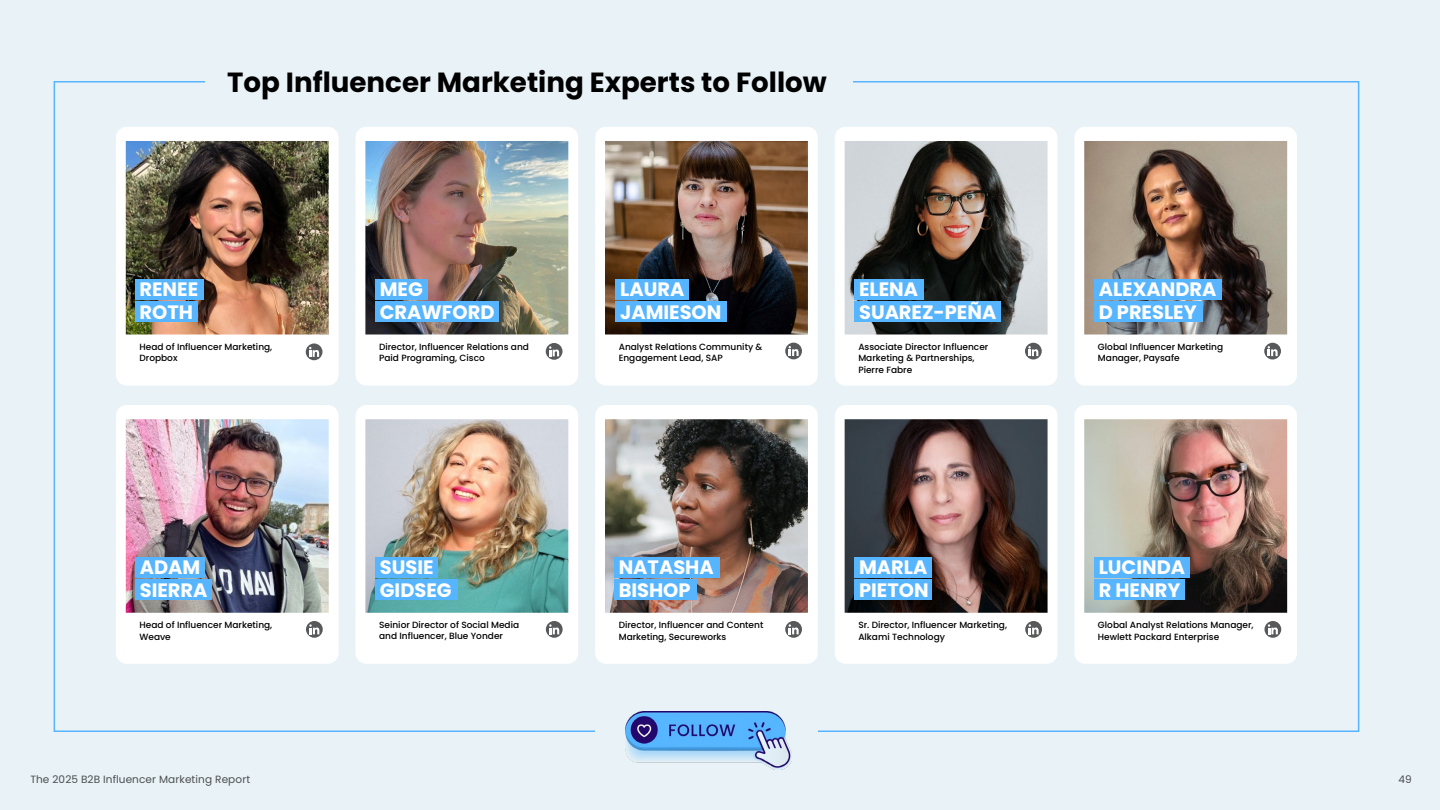
<style>
.page{position:relative;width:1440px;height:810px;background:#e8f2f7}
.page>*{position:absolute;margin:0;border:0;box-sizing:border-box;transform-origin:0 0}
.t1{font:700 27.67px "Poppins";color:#000}
.t2{font:700 19.35px/22.4px "Poppins";color:#fff}
.t3{font:10.5px "Poppins";letter-spacing:.01em;color:#4d4d4f}
.t4{font:500 9px/11.2px "Poppins";color:#000}
</style>
<div class="page">
<img style="left:116px;top:127px;width:223px;height:259px">
<img style="left:116px;top:405px;width:223px;height:259px">
<img style="left:356px;top:127px;width:222px;height:259px">
<img style="left:356px;top:405px;width:222px;height:259px">
<img style="left:595px;top:127px;width:223px;height:259px">
<img style="left:595px;top:405px;width:223px;height:259px">
<svg style="left:835px;top:127px;width:222px;height:259px;background:#a7a5a3"></svg>
<svg style="left:835px;top:405px;width:222px;height:259px;background:#8b8181"></svg>
<svg style="left:1074px;top:127px;width:223px;height:259px;background:#afa59c"></svg>
<img style="left:1074px;top:405px;width:223px;height:259px">
<div style="left:306px;top:343px;width:16px;height:17px;background:#58595b;border-radius:50%"></div>
<svg style="left:309px;top:347px;width:10px;height:10px"></svg>
<svg style="left:546px;top:343px;width:17px;height:17px"></svg>
<svg style="left:549px;top:346px;width:10px;height:10px"></svg>
<svg style="left:306px;top:621px;width:17px;height:17px"></svg>
<svg style="left:309px;top:624px;width:10px;height:10px"></svg>
<svg style="left:546px;top:621px;width:17px;height:17px"></svg>
<svg style="left:549px;top:624px;width:10px;height:10px"></svg>
<div style="left:785px;top:343px;width:17px;height:16px;background:#58595b;border-radius:50%"></div>
<svg style="left:788px;top:346px;width:11px;height:10px"></svg>
<svg style="left:785px;top:621px;width:17px;height:17px"></svg>
<svg style="left:788px;top:624px;width:11px;height:10px"></svg>
<svg style="left:1025px;top:343px;width:17px;height:17px"></svg>
<svg style="left:1028px;top:346px;width:10px;height:10px"></svg>
<svg style="left:1264px;top:343px;width:17px;height:17px"></svg>
<svg style="left:1267px;top:346px;width:11px;height:10px"></svg>
<svg style="left:1025px;top:621px;width:17px;height:17px"></svg>
<svg style="left:1028px;top:624px;width:11px;height:10px"></svg>
<div style="left:135px;top:279px;width:68px;height:21px;background:#57b5ff"></div>
<div style="left:135px;top:302px;width:63px;height:20px;background:#57b5ff"></div>
<svg style="left:1265px;top:621px;width:16px;height:17px"></svg>
<svg style="left:1267px;top:624px;width:11px;height:10px"></svg>
<div style="left:375px;top:279px;width:53px;height:21px;background:#57b5ff"></div>
<div style="left:375px;top:302px;width:124px;height:20px;background:#57b5ff"></div>
<div style="left:616px;top:279px;width:73px;height:21px;background:#57b5ff"></div>
<div style="left:616px;top:302px;width:111px;height:20px;background:#57b5ff"></div>
<div style="left:135px;top:557px;width:70px;height:21px;background:#57b5ff"></div>
<div style="left:135px;top:580px;width:77px;height:20px;background:#57b5ff"></div>
<div style="left:375px;top:557px;width:63px;height:21px;background:#57b5ff"></div>
<div style="left:375px;top:580px;width:83px;height:20px;background:#57b5ff"></div>
<div style="left:614px;top:557px;width:105px;height:21px;background:#57b5ff"></div>
<div style="left:614px;top:580px;width:83px;height:20px;background:#57b5ff"></div>
<div style="left:855px;top:557px;width:77px;height:21px;background:#57b5ff"></div>
<div style="left:855px;top:580px;width:77px;height:20px;background:#57b5ff"></div>
<div style="left:1094px;top:557px;width:96px;height:21px;background:#57b5ff"></div>
<div style="left:1094px;top:580px;width:90px;height:20px;background:#57b5ff"></div>
<div style="left:855px;top:279px;width:69px;height:21px;background:#57b5ff"></div>
<div style="left:855px;top:302px;width:146px;height:20px;background:#57b5ff"></div>
<div style="left:1094px;top:279px;width:128px;height:21px;background:#57b5ff"></div>
<div style="left:1094px;top:302px;width:108px;height:20px;background:#57b5ff"></div>
<img style="left:626px;top:712px;width:165px;height:57px">
<h1 class="t1" style="left:227px;top:66px;width:601px">Top Influencer Marketing Experts to Follow</h1>
<h2 class="t2" style="left:140px;top:279px;width:60px">RENEE<br>ROTH</h2>
<h2 class="t2" style="left:380px;top:279px;width:116px">MEG<br>CRAWFORD</h2>
<h2 class="t2" style="left:620px;top:279px;width:103px">LAURA<br>JAMIESON</h2>
<h2 class="t2" style="left:859px;top:279px;width:139px">ELENA<br>SUAREZ-PEÑA</h2>
<h2 class="t2" style="left:1099px;top:279px;width:119px">ALEXANDRA<br>D PRESLEY</h2>
<p class="t4" style="left:140px;top:341px;width:134px">Head of Influencer Marketing,<br>Dropbox</p>
<p class="t4" style="left:379px;top:341px;width:151px">Director, Influencer Relations and<br>Paid Programing, Cisco</p>
<p class="t4" style="left:619px;top:341px;width:145px">Analyst Relations Community &amp;<br>Engagement Lead, SAP</p>
<p class="t4" style="left:858px;top:341px;width:132px">Associate Director Influencer<br>Marketing &amp; Partnerships,<br>Pierre Fabre</p>
<p class="t4" style="left:1098px;top:341px;width:127px">Global Influencer Marketing<br>Manager, Paysafe</p>
<h2 class="t2" style="left:140px;top:556px;width:69px">ADAM<br>SIERRA</h2>
<h2 class="t2" style="left:380px;top:556px;width:73px">SUSIE<br>GIDSEG</h2>
<h2 class="t2" style="left:619px;top:556px;width:96px">NATASHA<br>BISHOP</h2>
<h2 class="t2" style="left:859px;top:556px;width:71px">MARLA<br>PIETON</h2>
<h2 class="t2" style="left:1099px;top:556px;width:88px">LUCINDA<br>R HENRY</h2>
<p class="t4" style="left:140px;top:620px;width:134px">Head of Influencer Marketing,<br>Weave</p>
<p class="t4" style="left:379px;top:619px;width:142px">Seinior Director of Social Media and Influencer, Blue Yonder</p>
<p class="t4" style="left:619px;top:620px;width:146px">Director, Influencer and Content<br>Marketing, Secureworks</p>
<p class="t4" style="left:858px;top:620px;width:150px">Sr. Director, Influencer Marketing,<br>Alkami Technology</p>
<p class="t4" style="left:1098px;top:620px;width:157px">Global Analyst Relations Manager,<br>Hewlett Packard Enterprise</p>
<p class="t3" style="left:30px;top:773px;width:221px">The 2025 B2B Influencer Marketing Report</p>
<p class="t3" style="left:1399px;top:773px;width:15px">49</p>
</div>
